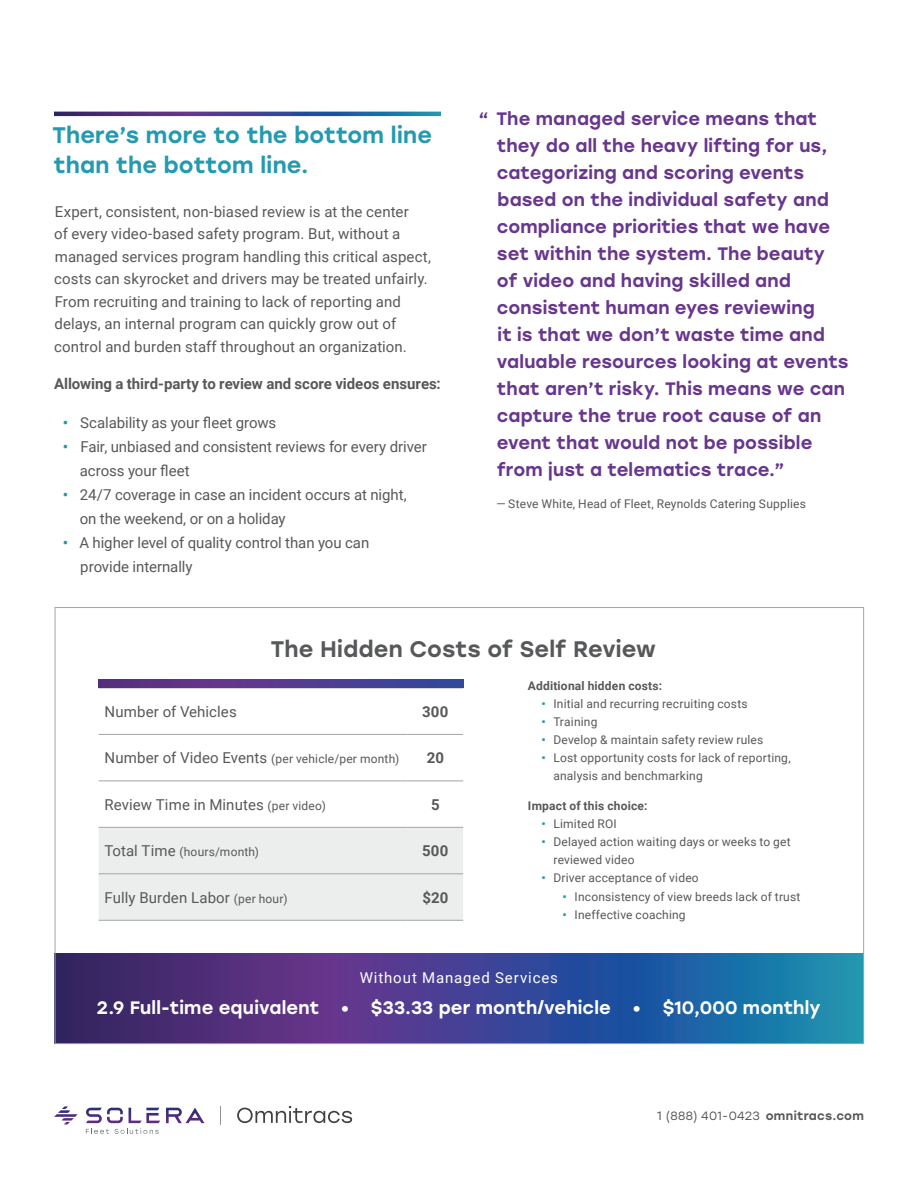
<style>
.page{position:relative;width:918px;height:1188px;background:#fff}
.page>*{position:absolute;margin:0;border:0;box-sizing:border-box;transform-origin:0 0}
.t1{font:500 22.5px/30px "Stolzl";letter-spacing:.005em;color:#239ab0}
.t2{font:500 22.5px "Stolzl";letter-spacing:.005em;color:#57585a}
.t3{font:500 18px/27px "Stolzl";letter-spacing:.005em;color:#68368d}
.t4{font:500 18px "Stolzl";letter-spacing:.01em;color:#fff}
.t5{font:15px/22.5px "Roboto";letter-spacing:.005em;color:#57585a}
.t6{font:700 15px "Roboto";color:#57585a}
.t7{font:15px "Roboto";letter-spacing:.06em;color:#fff}
.t8{font:12px/18px "Roboto";letter-spacing:.015em;color:#57585a}
.t9{font:700 12px "Roboto";letter-spacing:.015em;color:#57585a}
.t10{font:12px "Stolzl";letter-spacing:.025em;color:#57585a}
.s1{font-weight:700;color:#239ab0}
.s2{font-size:15px}
.s3{font-size:12px}
.s4{font-family:"Roboto"}
.s5{font-weight:500}
</style>
<div class="page">
<svg style="left:220px;top:1106px;width:1px;height:19px"></svg>
<svg style="left:237px;top:1106px;width:115px;height:18px"></svg>
<svg style="left:62px;top:1106px;width:142px;height:28px"></svg>
<svg style="left:54px;top:112px;width:387px;height:4px;background:#394990"></svg>
<svg style="left:57px;top:954px;width:805px;height:88px;background:#394990"></svg>
<div style="left:99px;top:828px;width:364px;height:92px;background:#eceeee"></div>
<hr style="left:99px;top:827px;width:309px;height:1px;background:#a1a6a8">
<hr style="left:408px;top:827px;width:55px;height:1px;background:#a1a6a8">
<hr style="left:99px;top:873px;width:309px;height:1px;background:#a1a6a8">
<hr style="left:408px;top:873px;width:55px;height:1px;background:#a1a6a8">
<hr style="left:99px;top:920px;width:309px;height:1px;background:#a1a6a8">
<hr style="left:408px;top:920px;width:55px;height:1px;background:#a1a6a8">
<hr style="left:99px;top:688px;width:309px;height:1px;background:#a1a6a8">
<hr style="left:408px;top:688px;width:55px;height:1px;background:#a1a6a8">
<hr style="left:99px;top:734px;width:309px;height:1px;background:#a1a6a8">
<hr style="left:408px;top:734px;width:55px;height:1px;background:#a1a6a8">
<hr style="left:99px;top:781px;width:309px;height:1px;background:#a1a6a8">
<hr style="left:408px;top:781px;width:55px;height:1px;background:#a1a6a8">
<svg style="left:98px;top:680px;width:365px;height:8px;background:#513a8e"></svg>
<h1 class="t1" style="left:53px;top:119px;width:381px">There’s more to the bottom line than the bottom line.</h1>
<p class="t5" style="left:54px;top:200px;width:378px">Expert, consistent, non-biased review is at the center<br>of every video-based safety program. But, without a managed services program handling this critical aspect, costs can skyrocket and drivers may be treated unfairly.<br>From recruiting and training to lack of reporting and delays, an internal program can quickly grow out of control and burden staff throughout an organization.</p>
<p class="t6" style="left:54px;top:373px;width:388px">Allowing a third-party to review and score videos ensures:</p>
<p class="t5" style="left:63px;top:411px;width:215px"><span class="s1">•</span> Scalability as your fleet grows</p>
<p class="t5" style="left:80px;top:435px;width:349px;line-height:24px;text-indent:-17px"><span class="s1">•</span> Fair, unbiased and consistent reviews for every driver across your fleet</p>
<p class="t5" style="left:80px;top:483px;width:329px;line-height:24px;text-indent:-17px"><span class="s1">•</span> 24/7 coverage in case an incident occurs at night, on the weekend, or on a holiday</p>
<p class="t5" style="left:80px;top:531px;width:291px;line-height:24px;text-indent:-18px"><span class="s1">•</span> A higher level of quality control than you can provide internally</p>
<p class="t3" style="left:497px;top:105px;width:353px;text-indent:-18px">“ The managed service means that they do all the heavy lifting for us, categorizing and scoring events based on the individual safety and compliance priorities that we have set within the system. The beauty of video and having skilled and consistent human eyes reviewing<br>it is that we don’t waste time and valuable resources looking at events that aren’t risky. This means we can capture the true root cause of an event that would not be possible from just a telematics trace.”</p>
<p class="t8" style="left:496px;top:494px;width:311px">— Steve White, Head of Fleet, Reynolds Catering Supplies</p>
<h1 class="t2" style="left:271px;top:633px;width:386px">The Hidden Costs of Self Review</h1>
<p class="t5" style="left:105px;top:700px;width:134px">Number of Vehicles</p>
<p class="t6" style="left:422px;top:701px;width:28px">300</p>
<p class="t8" style="left:105px;top:750px;width:296px"><span class="s2">Number of Video Events</span> (per vehicle/per month)</p>
<p class="t6" style="left:427px;top:747px;width:19px">20</p>
<p class="t5" style="left:105px;top:793px;width:223px">Review Time in Minutes <span class="s3">(per video)</span></p>
<p class="t6" style="left:431px;top:794px;width:10px">5</p>
<p class="t8" style="left:105px;top:842px;width:156px"><span class="s2">Total Time</span> (hours/month)</p>
<p class="t6" style="left:422px;top:840px;width:28px">500</p>
<p class="t5" style="left:105px;top:886px;width:184px">Fully Burden Labor <span class="s3">(per hour)</span></p>
<p class="t6" style="left:422px;top:887px;width:28px">$20</p>
<p class="t9" style="left:528px;top:678px;width:136px">Additional hidden costs:</p>
<p class="t8" style="left:541px;top:695px;width:208px"><span class="s1">•</span> Initial and recurring recruiting costs</p>
<p class="t8" style="left:541px;top:713px;width:57px"><span class="s1">•</span> Training</p>
<p class="t8" style="left:541px;top:731px;width:223px"><span class="s1">•</span> Develop &amp; maintain safety review rules</p>
<p class="t8" style="left:553px;top:749px;width:239px;text-indent:-12px"><span class="s1">•</span> Lost opportunity costs for lack of reporting, analysis and benchmarking</p>
<p class="t9" style="left:528px;top:798px;width:121px">Impact of this choice:</p>
<p class="t8" style="left:541px;top:815px;width:77px"><span class="s1">•</span> Limited ROI</p>
<p class="t8" style="left:553px;top:833px;width:239px;text-indent:-12px"><span class="s1">•</span> Delayed action waiting days or weeks to get reviewed video</p>
<p class="t8" style="left:541px;top:869px;width:159px"><span class="s1">•</span> Driver acceptance of video</p>
<p class="t8" style="left:563px;top:887px;width:239px"><span class="s1">•</span> Inconsistency of view breeds lack of trust</p>
<p class="t8" style="left:563px;top:905px;width:125px"><span class="s1">•</span> Ineffective coaching</p>
<p class="t7" style="left:360px;top:968px;width:200px">Without Managed Services</p>
<p class="t4" style="left:97px;top:995px;width:725px">2.9 Full-time equivalent • $33.33 per month/vehicle • $10,000 monthly</p>
<p class="t10" style="left:656px;top:1108px;width:209px"><span class="s4">1</span> (888) 401-0423 <span class="s5">omnitracs.com</span></p>
</div>
